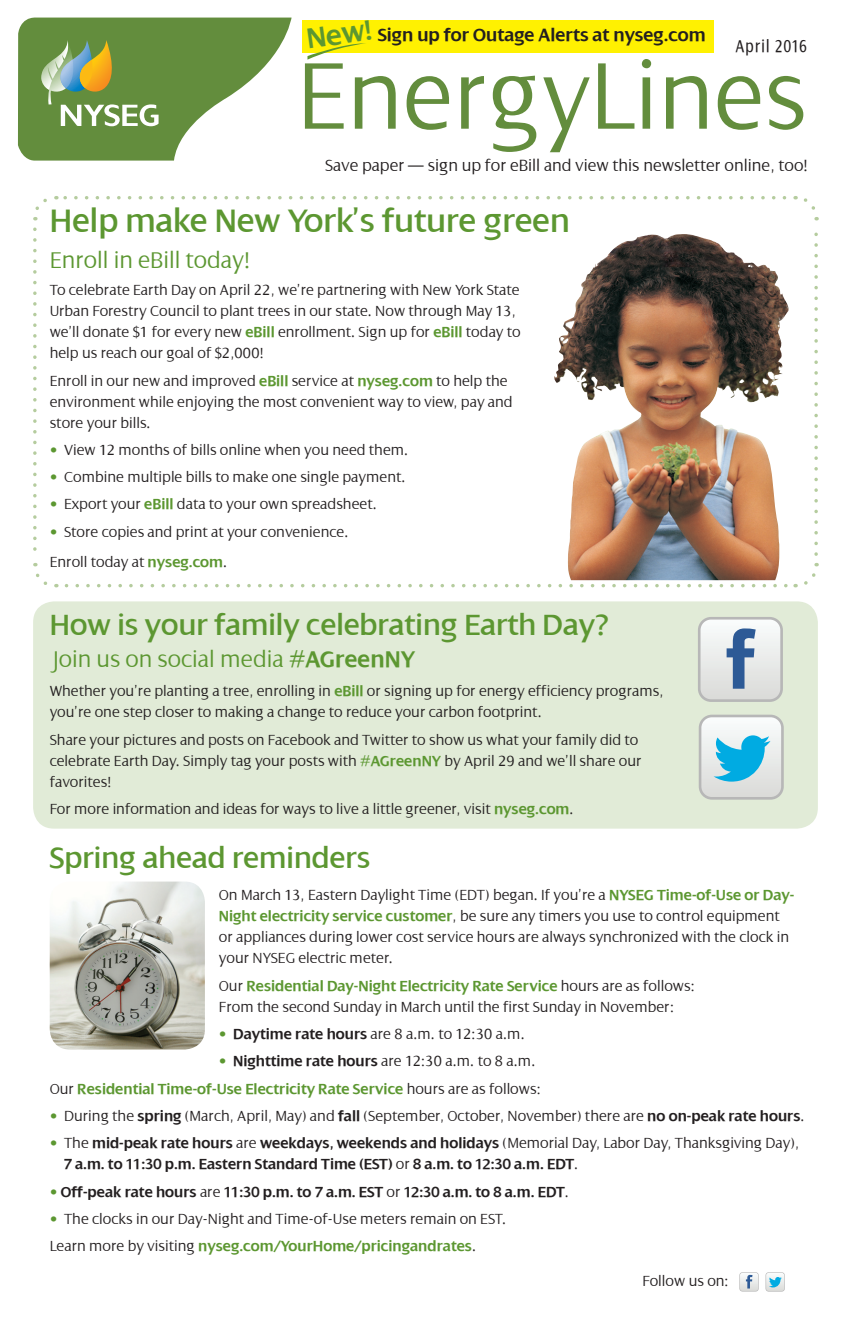
<style>
.page{position:relative;width:851px;height:1339px;background:#fff}
.page>*{position:absolute;margin:0;border:0;box-sizing:border-box;transform-origin:0 0}
.t1{font:300 102.02px "Dialog";color:#638d3d}
.t2{font:35px "Dialog";color:#5c9731}
.t3{font:31.5px "Dialog";color:#5c9731}
.t4{font:600 30.1px "Dialog";color:#5c9731}
.t5{font:300 24.5px "Dialog";color:#5c9731}
.t6{font:600 19.25px "Dialog";color:#231f20}
.t7{font:condensed 18.38px "Dialog";letter-spacing:.07em;color:#231f20}
.t8{font:300 17.5px "Dialog";color:#231f20}
.t9{font:300 15.75px/21px "Dialog";color:#231f20}
.t10{font:600 15.75px/21px "Dialog";color:#231f20}
.t11{font:600 15.75px/27.3px "Dialog";color:#5c9731}
.s1{font-weight:600;color:#5c9731}
.s2{color:#5c9731}
.s3{font-weight:600}
.s4{font-weight:300}
.s5{color:#231f20}
.s6{font-weight:300;color:#231f20}
.s7{font-weight:300;color:#5c9731}
</style>
<div class="page">
<svg style="left:66px;top:584px;width:722px;height:3px"></svg>
<svg style="left:33px;top:198px;width:14px;height:22px"></svg>
<svg style="left:33px;top:229px;width:24px;height:359px"></svg>
<svg style="left:795px;top:563px;width:24px;height:25px"></svg>
<svg style="left:795px;top:196px;width:23px;height:358px"></svg>
<svg style="left:56px;top:196px;width:728px;height:3px"></svg>
<svg style="left:18px;top:17px;width:273px;height:144px"></svg>
<svg style="left:739px;top:1272px;width:19px;height:19px"></svg>
<svg style="left:765px;top:1272px;width:19px;height:19px"></svg>
<img style="left:554px;top:234px;width:225px;height:346px">
<div style="left:33px;top:601px;width:784px;height:227px;background:#e1ebd7;border-radius:21px"></div>
<img style="left:50px;top:881px;width:155px;height:168px">
<div style="left:302px;top:20px;width:411px;height:32px;background:#fff101"></div>
<svg style="left:307px;top:43px;width:59px;height:17px"></svg>
<svg style="left:698px;top:617px;width:84px;height:85px"></svg>
<svg style="left:698px;top:715px;width:85px;height:85px"></svg>
<h3 class="t4" style="left:304px;top:23px;width:67px;rotate:-8deg">New!</h3>
<p class="t6" style="left:378px;top:25px;width:329px">Sign up for Outage Alerts at nyseg.com</p>
<p class="t7" style="left:735px;top:36px;width:73px">April 2016</p>
<h1 class="t1" style="left:297px;top:40px;width:511px">EnergyLines</h1>
<p class="t8" style="left:325px;top:156px;width:484px">Save paper — sign up for eBill and view this newsletter online, too!</p>
<h2 class="t2" style="left:50px;top:202px;width:521px">Help make New York’s future green</h2>
<h3 class="t5" style="left:50px;top:247px;width:202px">Enroll in eBill today!</h3>
<p class="t9" style="left:50px;top:280px;width:472px">To celebrate Earth Day on April 22, we’re partnering with New York State Urban Forestry Council to plant trees in our state. Now through May 13, we’ll donate $1 for every new <span class="s1">eBill</span> enrollment. Sign up for <span class="s1">eBill</span> today to help us reach our goal of $2,000!</p>
<p class="t9" style="left:50px;top:370px;width:464px">Enroll in our new and improved <span class="s1">eBill</span> service at <span class="s1">nyseg.com</span> to help the environment while enjoying the most convenient way to view, pay and store your bills.</p>
<p class="t9" style="left:50px;top:439px;width:360px"><span class="s2">•</span> View 12 months of bills online when you need them.</p>
<p class="t9" style="left:50px;top:467px;width:357px"><span class="s2">•</span> Combine multiple bills to make one single payment.</p>
<p class="t9" style="left:50px;top:494px;width:328px"><span class="s2">•</span> Export your <span class="s1">eBill</span> data to your own spreadsheet.</p>
<p class="t9" style="left:50px;top:516px;width:300px;line-height:30.6px"><span class="s2">•</span> Store copies and print at your convenience.<br>Enroll today at <span class="s1">nyseg.com</span>.</p>
<h3 class="t3" style="left:50px;top:608px;width:561px">How is your family celebrating Earth Day?</h3>
<h3 class="t5" style="left:50px;top:646px;width:367px">Join us on social media <span class="s3">#AGreenNY</span></h3>
<p class="t9" style="left:50px;top:681px;width:615px">Whether you’re planting a tree, enrolling in <span class="s1">eBill</span> or signing up for energy efficiency programs, you’re one step closer to making a change to reduce your carbon footprint.</p>
<p class="t9" style="left:50px;top:729px;width:593px">Share your pictures and posts on Facebook and Twitter to show us what your family did to celebrate Earth Day. Simply tag your posts with <span class="s1">#AGreenNY</span> by April 29 and we’ll share our favorites!</p>
<p class="t9" style="left:50px;top:798px;width:525px">For more information and ideas for ways to live a little greener, visit <span class="s1">nyseg.com</span>.</p>
<h3 class="t3" style="left:50px;top:841px;width:322px">Spring ahead reminders</h3>
<p class="t9" style="left:219px;top:885px;width:577px">On March 13, Eastern Daylight Time (EDT) began. If you’re a <span class="s1">NYSEG Time-of-Use or Day-Night electricity service customer</span>, be sure any timers you use to control equipment or appliances during lower cost service hours are always synchronized with the clock in your NYSEG electric meter.</p>
<p class="t9" style="left:219px;top:975px;width:477px">Our <span class="s1">Residential Day-Night Electricity Rate Service</span> hours are as follows:<br>From the second Sunday in March until the first Sunday in November:</p>
<p class="t9" style="left:219px;top:1023px;width:307px"><span class="s2">•</span> <span class="s3">Daytime rate hours</span> are 8 a.m. to 12:30 a.m.</p>
<p class="t11" style="left:50px;top:1048px;width:492px;text-indent:169px"><span class="s4">•</span> <span class="s5">Nighttime rate hours</span> <span class="s6">are 12:30 a.m. to 8 a.m.<br>Our</span> Residential Time-of-Use Electricity Rate Service <span class="s6">hours are as follows:</span></p>
<p class="t9" style="left:50px;top:1105px;width:756px"><span class="s2">•</span> During the <span class="s3">spring</span> (March, April, May) and <span class="s3">fall</span> (September, October, November) there are <span class="s3">no on-peak rate hours</span>.</p>
<p class="t10" style="left:64px;top:1133px;width:737px;text-indent:-14px"><span class="s7">•</span> <span class="s4">The</span> mid-peak rate hours <span class="s4">are</span> weekdays, weekends and holidays <span class="s4">(Memorial Day, Labor Day, Thanksgiving Day),<br></span>7 a.m. to 11:30 p.m. Eastern Standard Time (EST) <span class="s4">or</span> 8 a.m. to 12:30 a.m. EDT<span class="s4">.</span></p>
<p class="t10" style="left:50px;top:1181px;width:520px"><span class="s7">•</span> Off-peak rate hours <span class="s4">are</span> 11:30 p.m. to 7 a.m. EST <span class="s4">or</span> 12:30 a.m. to 8 a.m. EDT<span class="s4">.</span></p>
<p class="t9" style="left:50px;top:1205px;width:458px;line-height:27.3px"><span class="s2">•</span> The clocks in our Day-Night and Time-of-Use meters remain on EST.<br>Learn more by visiting <span class="s1">nyseg.com/YourHome/pricingandrates</span>.</p>
<p class="t9" style="left:642px;top:1270px;width:88px">Follow us on:</p>
</div>
